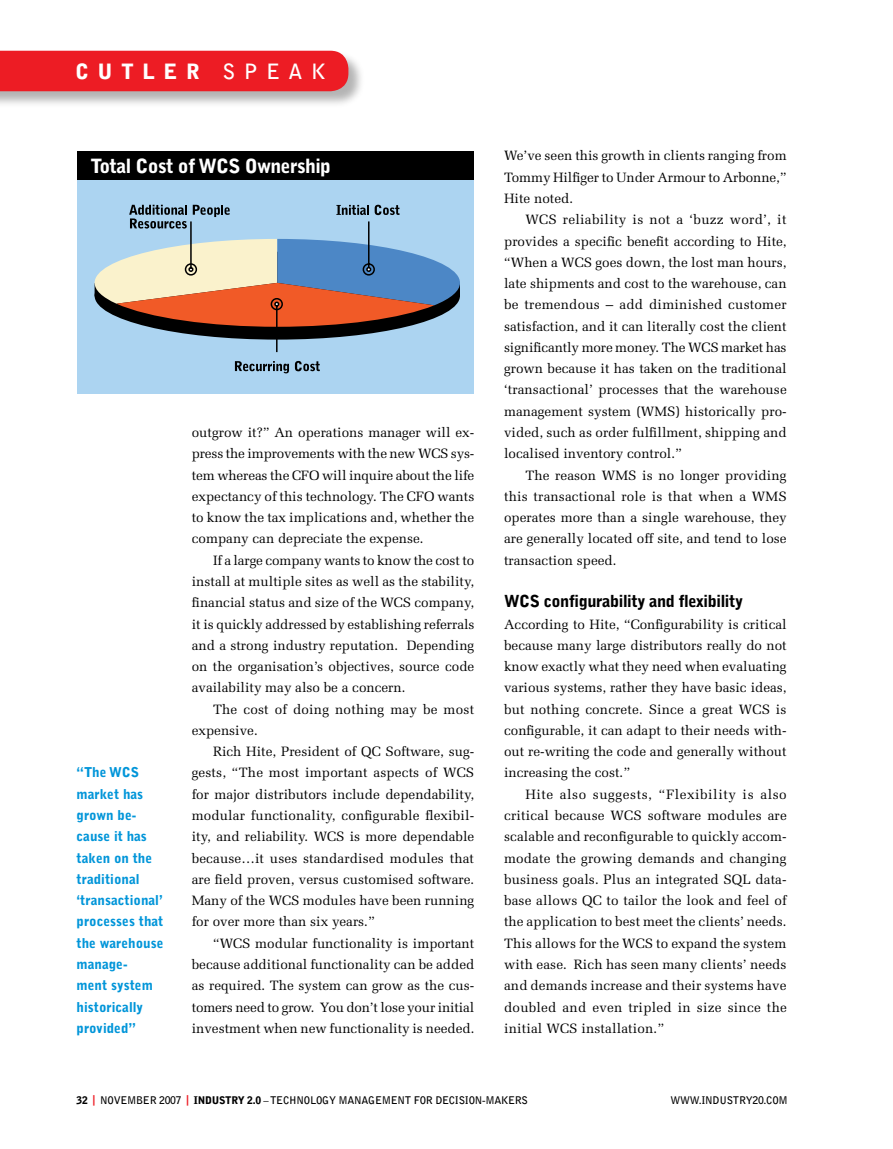
<style>
.page{position:relative;width:893px;height:1149px;background:#fff}
.page>*{position:absolute;margin:0;border:0;box-sizing:border-box;transform-origin:0 0}
.t1{font:900 21px "Bell Gothic";letter-spacing:.4em;color:#fff}
.t2{font:900 19.5px "Bell Gothic";letter-spacing:-.03em;color:#fff}
.t3{font:900 16.5px "Bell Gothic";letter-spacing:-.025em;color:#000}
.t4{font:13.5px/21.3px "Melior";color:#000;text-align:justify}
.t5{font:900 13.5px/21.3px "Bell Gothic";color:#0095d9}
.t6{font:700 10.5px "Bell Gothic";letter-spacing:-.025em;color:#000}
.s1{font-weight:700}
.s2{font-weight:900}
.s3{font-weight:900;color:#ed1c24}
</style>
<div class="page">
<div style="left:0;top:50px;width:366px;height:59px;background:#000;opacity:.3"></div>
<div style="left:0;top:51px;width:348px;height:40px;background:#ed1c24"></div>
<div style="left:77px;top:151px;width:396px;height:243px;background:#acd4f1"></div>
<hr style="left:276px;top:305px;width:2px;height:47px;background:#000">
<svg style="left:235px;top:361px;width:54px;height:12px"></svg>
<svg style="left:295px;top:361px;width:25px;height:10px"></svg>
<svg style="left:95px;top:205px;width:365px;height:134px"></svg>
<div style="left:77px;top:151px;width:396px;height:29px;background:#000"></div>
<h1 class="t1" style="left:75px;top:59px;width:251px">c utler <span class="s1">SPEAK</span></h1>
<h2 class="t2" style="left:90px;top:154px;width:242px">Total Cost of WCS Ownership</h2>
<p class="t5" style="left:77px;top:762px;width:88px">“The WCS market has grown be&shy;cause it has taken on the traditional ‘transactional’ processes that the warehouse manage-<br>ment system historically provided”</p>
<p class="t4" style="left:192px;top:421px;width:284px">outgrow it?” An operations manager will ex&shy;press the improvements with the new WCS sys&shy;tem whereas the CFO will inquire about the life expectancy of this technology. The CFO wants to know the tax implications and, whether the company can depreciate the expense.</p>
<p class="t4" style="left:192px;top:549px;width:284px;text-indent:21px">If a large company wants to know the cost to install at multiple sites as well as the stability, financial status and size of the WCS company, it is quickly addressed by establishing referrals and a strong industry reputation. Depending on the organisation’s objectives, source code availability may also be a concern.</p>
<p class="t4" style="left:192px;top:698px;width:284px;text-indent:21px">The cost of doing nothing may be most expensive.</p>
<p class="t4" style="left:192px;top:740px;width:284px;text-indent:21px">Rich Hite, President of QC Software, sug&shy;gests, “The most important aspects of WCS for major distributors include dependability, modular functionality, configurable flexibil&shy;ity, and reliability. WCS is more dependable because…it uses standardised modules that are field proven, versus customised software.<br>Many of the WCS modules have been running for over more than six years.”</p>
<p class="t4" style="left:192px;top:932px;width:284px;text-indent:21px">“WCS modular functionality is important because additional functionality can be added as required. The system can grow as the cus&shy;tomers need to grow. You don’t lose your initial investment when new functionality is needed.</p>
<p class="t4" style="left:504px;top:145px;width:284px">We’ve seen this growth in clients ranging from Tommy Hilfiger to Under Armour to Arbonne,” Hite noted.</p>
<p class="t4" style="left:504px;top:209px;width:284px;text-indent:21px">WCS reliability is not a ‘buzz word’, it provides a specific benefit according to Hite, “When a WCS goes down, the lost man hours, late shipments and cost to the warehouse, can be tremendous – add diminished customer satisfaction, and it can literally cost the client significantly more money. The WCS market has grown because it has taken on the traditional ‘transactional’ processes that the warehouse management system (WMS) historically pro&shy;vided, such as order fulfillment, shipping and localised inventory control.”</p>
<p class="t4" style="left:504px;top:464px;width:284px;text-indent:21px">The reason WMS is no longer providing this transactional role is that when a WMS operates more than a single warehouse, they are generally located off site, and tend to lose transaction speed.</p>
<p class="t3" style="left:504px;top:591px;width:241px">WCS configurability and flexibility</p>
<p class="t4" style="left:504px;top:613px;width:284px">According to Hite, “Configurability is critical because many large distributors really do not know exactly what they need when evaluating various systems, rather they have basic ideas, but nothing concrete. Since a great WCS is configurable, it can adapt to their needs with&shy;out re-writing the code and generally without increasing the cost.”</p>
<p class="t4" style="left:504px;top:783px;width:284px;text-indent:21px">Hite also suggests, “Flexibility is also critical because WCS software modules are scalable and reconfigurable to quickly accom&shy;modate the growing demands and changing business goals. Plus an integrated SQL data&shy;base allows QC to tailor the look and feel of the application to best meet the clients’ needs.<br>This allows for the WCS to expand the system with ease. Rich has seen many clients’ needs and demands increase and their systems have doubled and even tripled in size since the initial WCS installation.”</p>
<p class="t6" style="left:76px;top:1093px;width:453px"><span class="s2">32</span> <span class="s3">|</span> NOVEMBER 2007 <span class="s3">|</span> <span class="s2">industry 2.0</span> – TECHNOLOGY MANAGEMENT FOR D ECISION-MAKERS</p>
<p class="t6" style="left:670px;top:1093px;width:119px">WWW.INDUSTRY20.COM</p>
</div>
